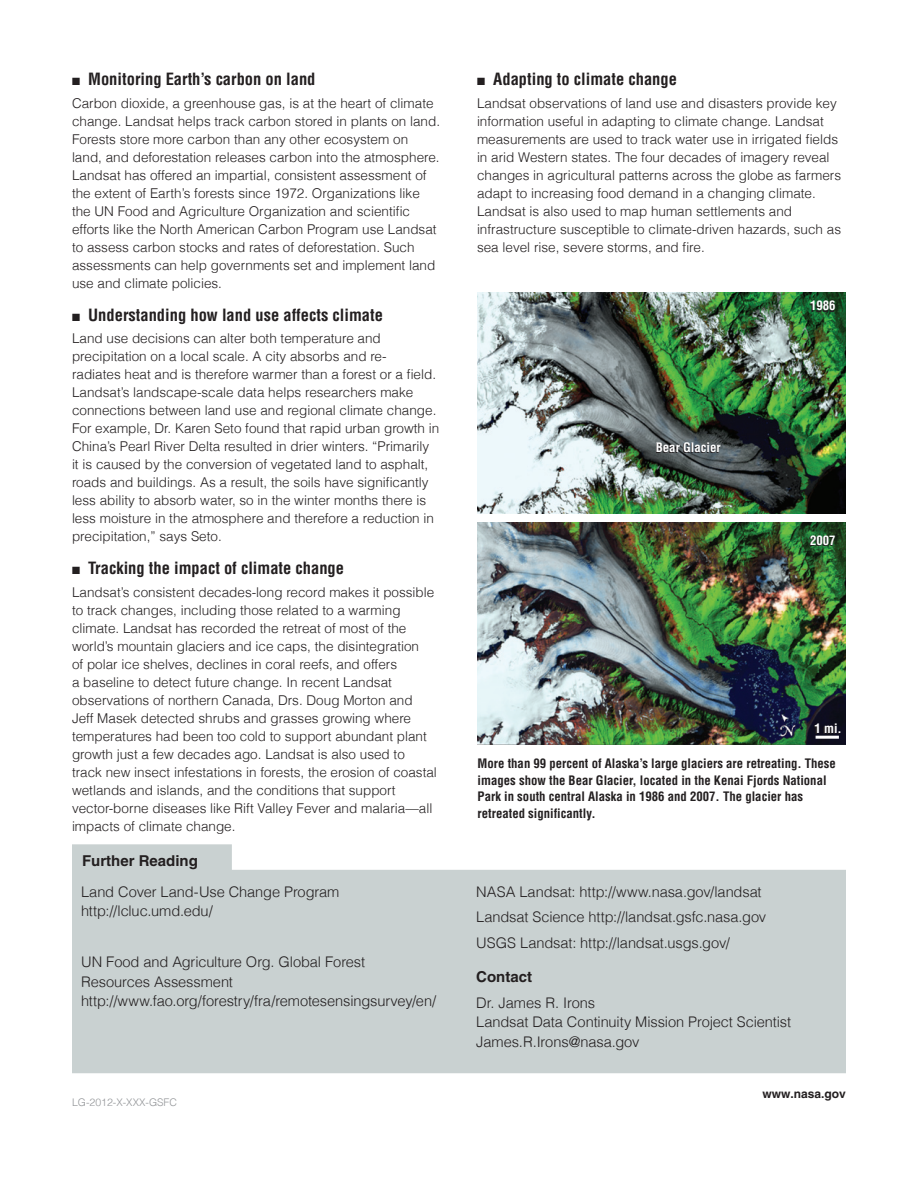
<style>
.page{position:relative;width:918px;height:1188px;background:#fff}
.page>*{position:absolute;margin:0;border:0;box-sizing:border-box;transform-origin:0 0}
.subhed{font:700 condensed 16.5px "Helvetica";color:#231f20}
.subhed-2{font:700 15px "Helvetica";color:#231f20}
.text_9_75_13{font:300 14.7px/19.5px "Helvetica";letter-spacing:-.01em;color:#231f20}
.t1{font:300 13.5px/18px "Helvetica";color:#231f20}
.Caption_fact_bd_cond{font:700 condensed 12.75px/16.5px "Helvetica";color:#231f20}
.Caption_fact_bd_cond-2{font:700 condensed 12.75px "Helvetica";color:#fff}
.subhed-3{font:700 12px "Helvetica";color:#231f20}
.t2{font:300 10.5px "Helvetica";color:#939598}
</style>
<div class="page">
<svg style="left:72px;top:844px;width:774px;height:229px;background:#cdd5d5"></svg>
<img style="left:478px;top:523px;width:368px;height:222px">
<img style="left:478px;top:293px;width:368px;height:221px">
<svg style="left:656px;top:443px;width:64px;height:10px"></svg>
<svg style="left:810px;top:302px;width:24px;height:10px"></svg>
<svg style="left:809px;top:536px;width:25px;height:10px"></svg>
<hr style="left:816px;top:736px;width:23px;height:3px;background:#fff">
<svg style="left:814px;top:724px;width:26px;height:10px"></svg>
<p class="subhed" style="left:72px;top:69px;width:245px">■ Monitoring Earth’s carbon on land</p>
<p class="t1" style="left:72px;top:94px;width:370px">Carbon dioxide, a greenhouse gas, is at the heart of climate change. Landsat helps track carbon stored in plants on land.<br>Forests store more carbon than any other ecosystem on land, and deforestation releases carbon into the atmosphere.<br>Landsat has offered an impartial, consistent assessment of the extent of Earth’s forests since 1972. Organizations like the UN Food and Agriculture Organization and scientific efforts like the North American Carbon Program use Landsat to assess carbon stocks and rates of deforestation. Such assessments can help governments set and implement land use and climate policies.</p>
<p class="subhed" style="left:72px;top:304px;width:312px">■ Understanding how land use affects climate</p>
<p class="t1" style="left:72px;top:329px;width:369px">Land use decisions can alter both temperature and precipitation on a local scale. A city absorbs and re-<br>radiates heat and is therefore warmer than a forest or a field.<br>Landsat’s landscape-scale data helps researchers make connections between land use and regional climate change.<br>For example, Dr. Karen Seto found that rapid urban growth in China’s Pearl River Delta resulted in drier winters. “Primarily it is caused by the conversion of vegetated land to asphalt, roads and buildings. As a result, the soils have significantly less ability to absorb water, so in the winter months there is less moisture in the atmosphere and therefore a reduction in precipitation,” says Seto.</p>
<p class="subhed" style="left:72px;top:558px;width:274px">■ Tracking the impact of climate change</p>
<p class="t1" style="left:72px;top:583px;width:366px">Landsat’s consistent decades-long record makes it possible to track changes, including those related to a warming climate. Landsat has recorded the retreat of most of the world’s mountain glaciers and ice caps, the disintegration<br>of polar ice shelves, declines in coral reefs, and offers<br>a baseline to detect future change. In recent Landsat observations of northern Canada, Drs. Doug Morton and Jeff Masek detected shrubs and grasses growing where temperatures had been too cold to support abundant plant growth just a few decades ago. Landsat is also used to track new insect infestations in forests, the erosion of coastal wetlands and islands, and the conditions that support vector-borne diseases like Rift Valley Fever and malaria—all impacts of climate change.</p>
<p class="subhed-2" style="left:82px;top:851px;width:117px">Further Reading</p>
<p class="text_9_75_13" style="left:81px;top:882px;width:260px">Land Cover Land-Use Change Program http://lcluc.umd.edu/</p>
<p class="text_9_75_13" style="left:81px;top:952px;width:357px">UN Food and Agriculture Org. Global Forest<br>Resources Assessment http://www.fao.org/forestry/fra/remotesensingsurvey/en/</p>
<p class="t2" style="left:72px;top:1095px;width:107px">LG-2012-X-XXX-GSFC</p>
<p class="subhed" style="left:477px;top:69px;width:202px">■ Adapting to climate change</p>
<p class="t1" style="left:477px;top:94px;width:366px">Landsat observations of land use and disasters provide key information useful in adapting to climate change. Landsat measurements are used to track water use in irrigated fields in arid Western states. The four decades of imagery reveal changes in agricultural patterns across the globe as farmers adapt to increasing food demand in a changing climate.<br>Landsat is also used to map human settlements and infrastructure susceptible to climate-driven hazards, such as sea level rise, severe storms, and fire.</p>
<p class="Caption_fact_bd_cond-2" style="left:656px;top:439px;width:66px">Bear Glacier</p>
<p class="Caption_fact_bd_cond-2" style="left:810px;top:298px;width:27px">1986</p>
<p class="Caption_fact_bd_cond-2" style="left:810px;top:532px;width:27px">2007</p>
<p class="Caption_fact_bd_cond-2" style="left:815px;top:720px;width:29px">1 mi.</p>
<p class="Caption_fact_bd_cond" style="left:478px;top:756px;width:360px">More than 99 percent of Alaska’s large glaciers are retreating. These images show the Bear Glacier, located in the Kenai Fjords National Park in south central Alaska in 1986 and 2007. The glacier has retreated significantly.</p>
<p class="text_9_75_13" style="left:476px;top:882px;width:287px">NASA Landsat: http://www.nasa.gov/landsat</p>
<p class="text_9_75_13" style="left:476px;top:907px;width:292px">Landsat Science http://landsat.gsfc.nasa.gov</p>
<p class="text_9_75_13" style="left:476px;top:933px;width:255px">USGS Landsat: http://landsat.usgs.gov/</p>
<p class="subhed-2" style="left:476px;top:968px;width:57px">Contact</p>
<p class="text_9_75_13" style="left:476px;top:993px;width:316px">Dr. James R. Irons<br>Landsat Data Continuity Mission Project Scientist<br>James.R.Irons@nasa.gov</p>
<p class="subhed-3" style="left:763px;top:1086px;width:85px">www.nasa.gov</p>
</div>
